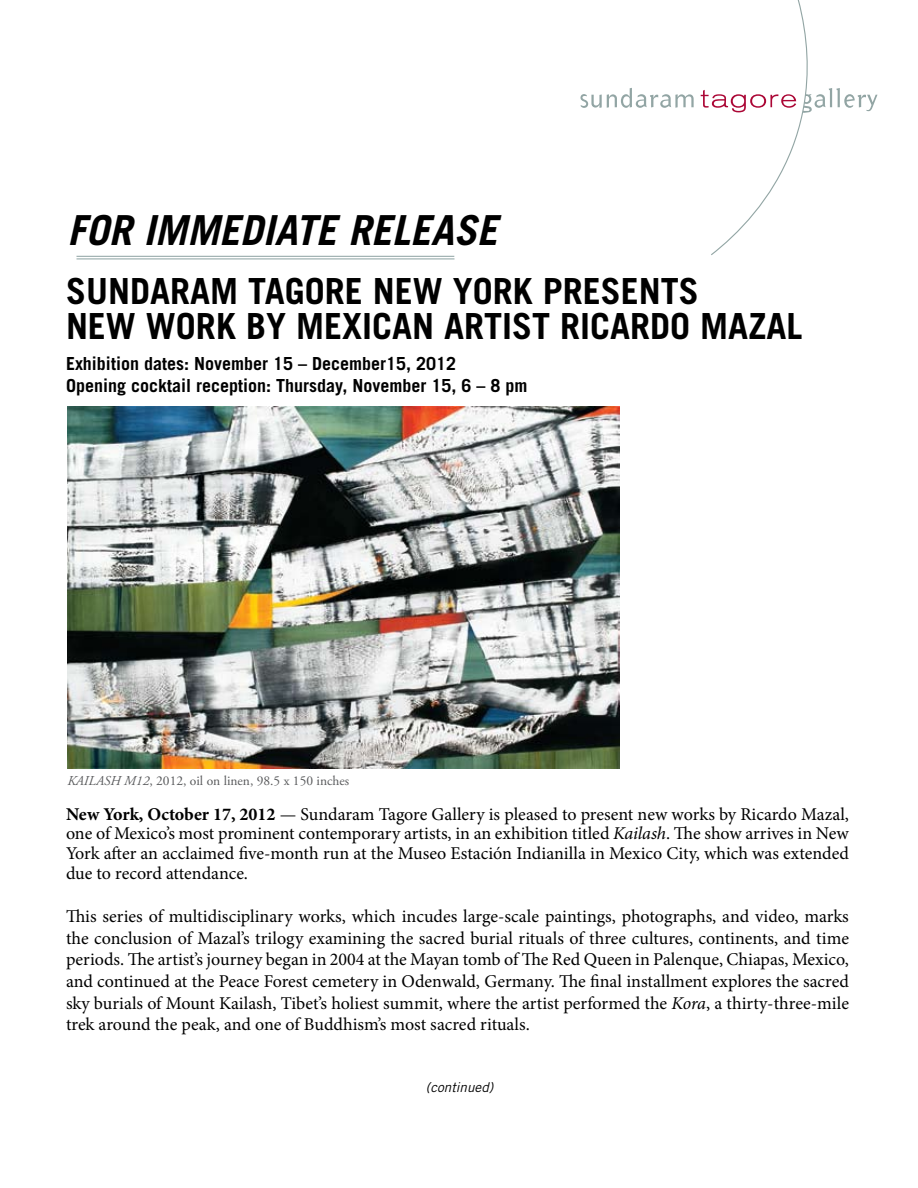
<style>
.page{position:relative;width:918px;height:1188px;background:#fff}
.page>*{position:absolute;margin:0;border:0;box-sizing:border-box;transform-origin:0 0}
.t1{font:italic 700 41.4px "Trade Gothic";color:#000}
.t2{font:700 36px/34.5px "Trade Gothic";color:#000}
.t3{font:18px/21.6px "Minion Pro";color:#000;text-align:justify}
.t4{font:700 18px/21.6px "Trade Gothic";color:#000}
.t5{font:13.5px "Adobe Garamond Pro";color:#58595b}
.t6{font:italic 13.5px "Trade Gothic";color:#000}
.s1{font-style:italic}
.s2{font-weight:700}
</style>
<div class="page">
<svg style="left:580px;top:88px;width:114px;height:20px"></svg>
<svg style="left:701px;top:0;width:177px;height:255px"></svg>
<hr style="left:76px;top:256px;width:378px;height:1px;background:#8ca1a1">
<hr style="left:76px;top:259px;width:378px;height:1px;background:#8ca1a1">
<img style="left:68px;top:406px;width:552px;height:363px">
<h1 class="t1" style="left:68px;top:205px;width:431px">FOR IMMEDIATE RELEASE</h1>
<h2 class="t2" style="left:66px;top:274px;width:738px">SUNDARAM TAGORE NEW YORK PRESENTS<br>NEW WORK BY MEXICAN ARTIST RICARDO MAZAL</h2>
<p class="t4" style="left:66px;top:353px;width:463px">Exhibition dates: November 15 – December15, 2012<br>Opening cocktail reception: Thursday, November 15, 6 – 8 pm</p>
<p class="t5" style="left:67px;top:773px;width:283px"><span class="s1">KAILASH M12</span>, 2012, oil on linen, 98.5 x 150 inches</p>
<p class="t3" style="left:66px;top:804px;width:784px;line-height:19.8px"><span class="s2">New York, October 17, 2012</span> — Sundaram Tagore Gallery is pleased to present new works by Ricardo Mazal, one of Mexico’s most prominent contemporary artists, in an exhibition titled <span class="s1">Kailash</span>. The show arrives in New York after an acclaimed five-month run at the Museo Estación Indianilla in Mexico City, which was extended due to record attendance.</p>
<p class="t3" style="left:66px;top:906px;width:785px">This series of multidisciplinary works, which incudes large-scale paintings, photographs, and video, marks the conclusion of Mazal’s trilogy examining the sacred burial rituals of three cultures, continents, and time periods. The artist’s journey began in 2004 at the Mayan tomb of The Red Queen in Palenque, Chiapas, Mexico, and continued at the Peace Forest cemetery in Odenwald, Germany. The final installment explores the sacred sky burials of Mount Kailash, Tibet’s holiest summit, where the artist performed the <span class="s1">Kora</span>, a thirty-three-mile trek around the peak, and one of Buddhism’s most sacred rituals.</p>
<p class="t6" style="left:426px;top:1079px;width:69px">(continued)</p>
</div>
